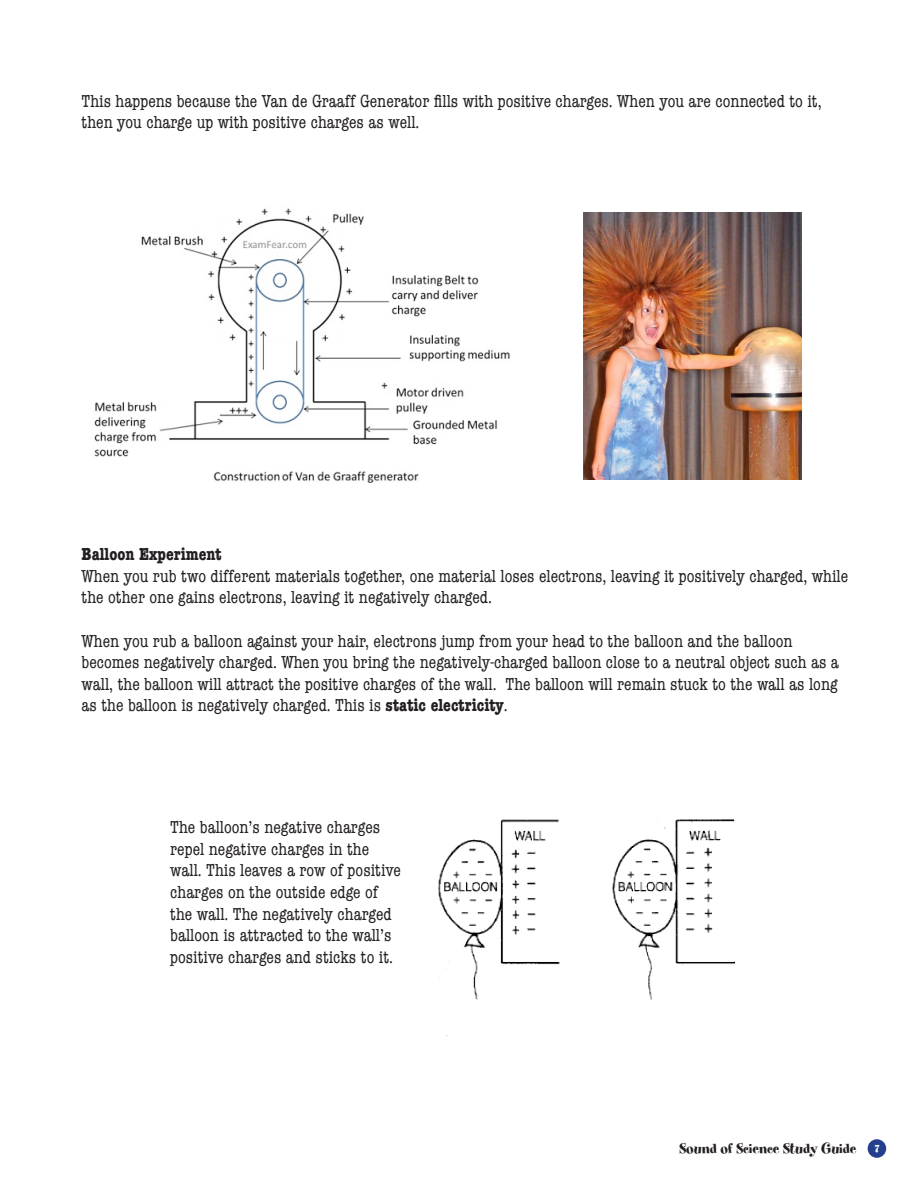
<style>
.page{position:relative;width:918px;height:1188px;background:#fff}
.page>*{position:absolute;margin:0;border:0;box-sizing:border-box;transform-origin:0 0}
.t1{font:condensed 18px/21.6px "American Typewriter";color:#231f20}
.t2{font:700 condensed 18px "American Typewriter";color:#231f20}
.t3{font:16.5px "Spumoni";color:#231f20}
.s1{font-weight:700}
.s2{font-size:13.5px;color:#fff}
</style>
<div class="page">
<div style="left:868px;top:1139px;width:18px;height:19px;background:#253f8e;border-radius:50%"></div>
<img style="left:438px;top:819px;width:298px;height:217px">
<div style="left:480px;top:1002px;width:212px;height:46px;background:#fff"></div>
<img style="left:94px;top:208px;width:416px;height:275px">
<img style="left:584px;top:213px;width:218px;height:266px">
<p class="t1" style="left:82px;top:89px;width:742px">This happens because the Van de Graaff Generator fills with positive charges. When you are connected to it, then you charge up with positive charges as well.</p>
<p class="t2" style="left:82px;top:540px;width:142px">Balloon Experiment</p>
<p class="t1" style="left:82px;top:564px;width:768px">When you rub two different materials together, one material loses electrons, leaving it positively charged, while the other one gains electrons, leaving it negatively charged.</p>
<p class="t1" style="left:82px;top:629px;width:759px">When you rub a balloon against your hair, electrons jump from your head to the balloon and the balloon becomes negatively charged. When you bring the negatively-charged balloon close to a neutral object such as a wall, the balloon will attract the positive charges of the wall. The balloon will remain stuck to the wall as long as the balloon is negatively charged. This is <span class="s1">static electricity</span>.</p>
<p class="t1" style="left:170px;top:816px;width:232px">The balloon’s negative charges repel negative charges in the wall. This leaves a row of positive charges on the outside edge of the wall. The negatively charged balloon is attracted to the wall’s positive charges and sticks to it.</p>
<p class="t3" style="left:679px;top:1140px;width:202px">Sound of Science Study Guide <span class="s2">7</span></p>
</div>
